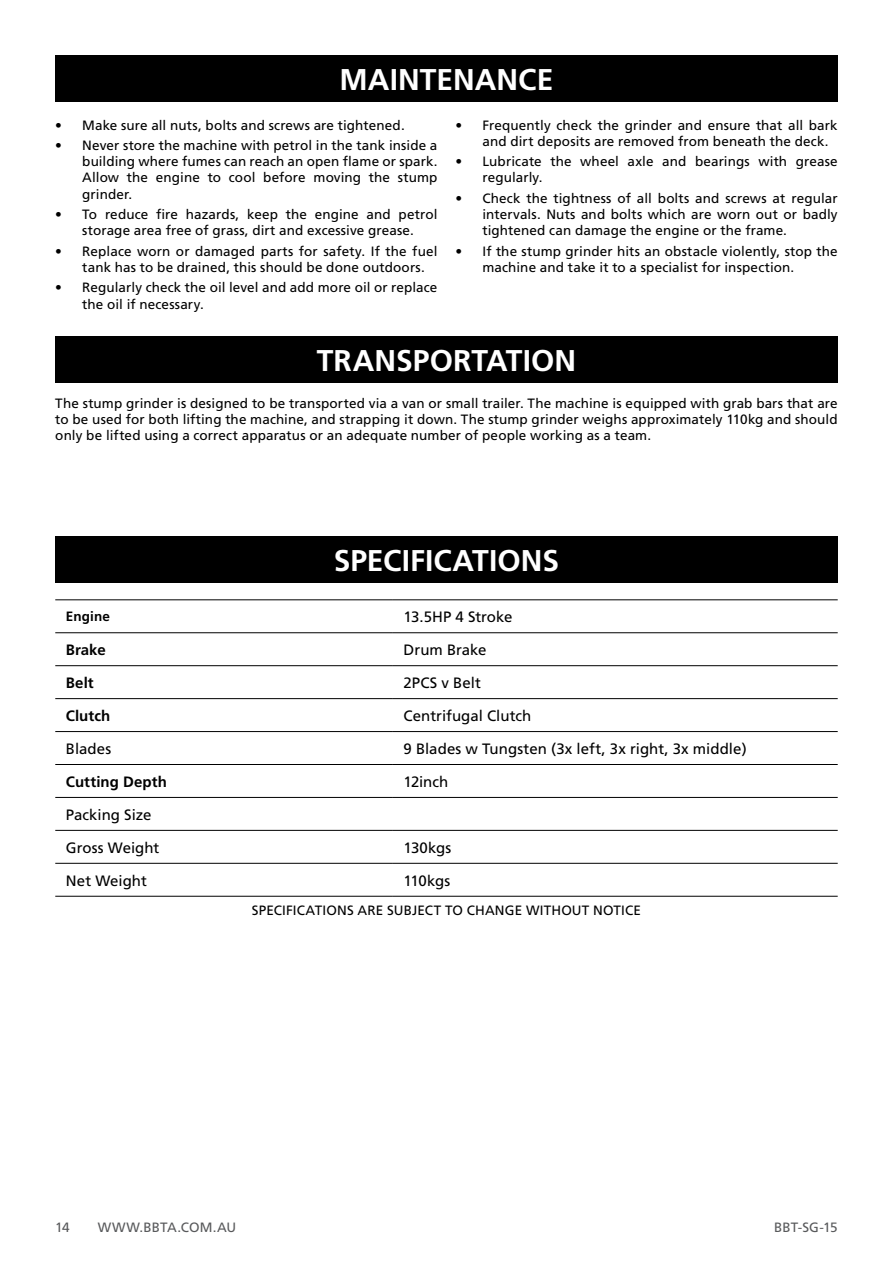
<style>
.page{position:relative;width:893px;height:1263px;background:#fff}
.page>*{position:absolute;margin:0;border:0;box-sizing:border-box;transform-origin:0 0}
.t1{font:700 30px "Frutiger";color:#fff}
.t2{font:15px/33px "Frutiger";color:#000}
.t3{font:700 15px "Frutiger";letter-spacing:.005em;color:#000}
.t4{font:13.5px/16.2px "Frutiger";letter-spacing:.01em;color:#000}
.t5{font:13.5px "Frutiger";letter-spacing:.005em;color:#58595b}
.t6{font:700 13.5px "Frutiger";letter-spacing:.005em;color:#000}
</style>
<div class="page">
<div style="left:55px;top:55px;width:783px;height:47px;background:#000"></div>
<div style="left:55px;top:336px;width:783px;height:47px;background:#000"></div>
<div style="left:55px;top:536px;width:783px;height:47px;background:#000"></div>
<hr style="left:55px;top:599px;width:338px;height:1px;background:#000">
<hr style="left:393px;top:599px;width:445px;height:1px;background:#000">
<hr style="left:55px;top:632px;width:338px;height:1px;background:#000">
<hr style="left:393px;top:632px;width:445px;height:1px;background:#000">
<hr style="left:55px;top:665px;width:338px;height:1px;background:#000">
<hr style="left:393px;top:665px;width:445px;height:1px;background:#000">
<hr style="left:55px;top:698px;width:338px;height:1px;background:#000">
<hr style="left:393px;top:698px;width:445px;height:1px;background:#000">
<hr style="left:55px;top:731px;width:338px;height:1px;background:#000">
<hr style="left:393px;top:731px;width:445px;height:1px;background:#000">
<hr style="left:55px;top:764px;width:338px;height:1px;background:#000">
<hr style="left:393px;top:764px;width:445px;height:1px;background:#000">
<hr style="left:55px;top:797px;width:338px;height:1px;background:#000">
<hr style="left:393px;top:797px;width:445px;height:1px;background:#000">
<hr style="left:55px;top:830px;width:338px;height:1px;background:#000">
<hr style="left:393px;top:830px;width:445px;height:1px;background:#000">
<hr style="left:55px;top:863px;width:338px;height:1px;background:#000">
<hr style="left:393px;top:863px;width:445px;height:1px;background:#000">
<hr style="left:55px;top:896px;width:338px;height:1px;background:#000">
<hr style="left:393px;top:896px;width:445px;height:1px;background:#000">
<h1 class="t1" style="left:340px;top:62px;width:215px">MAINTENANCE</h1>
<p class="t4" style="left:55px;top:117px;width:351px">• Make sure all nuts, bolts and screws are tightened.</p>
<p class="t4" style="left:82px;top:137px;width:357px;text-align:justify;text-indent:-27px">• Never store the machine with petrol in the tank inside a building where fumes can reach an open flame or spark.<br>Allow the engine to cool before moving the stump grinder.</p>
<p class="t4" style="left:55px;top:206px;width:384px;text-align:center">• To reduce fire hazards, keep the engine and petrol storage area free of grass, dirt and excessive grease.</p>
<p class="t4" style="left:82px;top:243px;width:357px;text-indent:-27px">• Replace worn or damaged parts for safety. If the fuel tank has to be drained, this should be done outdoors.</p>
<p class="t4" style="left:82px;top:279px;width:357px;text-indent:-27px">• Regularly check the oil level and add more oil or replace the oil if necessary.</p>
<p class="t4" style="left:482px;top:117px;width:357px;text-indent:-27px">• Frequently check the grinder and ensure that all bark and dirt deposits are removed from beneath the deck.</p>
<p class="t4" style="left:482px;top:153px;width:357px;text-indent:-27px">• Lubricate the wheel axle and bearings with grease regularly.</p>
<p class="t4" style="left:482px;top:190px;width:357px;text-align:justify;text-indent:-27px">• Check the tightness of all bolts and screws at regular intervals. Nuts and bolts which are worn out or badly tightened can damage the engine or the frame.</p>
<p class="t4" style="left:482px;top:243px;width:357px;text-indent:-27px">• If the stump grinder hits an obstacle violently, stop the machine and take it to a specialist for inspection.</p>
<h1 class="t1" style="left:317px;top:343px;width:261px">TRANSPORTATION</h1>
<p class="t4" style="left:55px;top:395px;width:784px;text-align:justify">The stump grinder is designed to be transported via a van or small trailer. The machine is equipped with grab bars that are to be used for both lifting the machine, and strapping it down. The stump grinder weighs approximately 110kg and should only be lifted using a correct apparatus or an adequate number of people working as a team.</p>
<h1 class="t1" style="left:334px;top:543px;width:227px">SPECIFICATIONS</h1>
<p class="t6" style="left:66px;top:608px;width:46px">Engine</p>
<p class="t2" style="left:404px;top:600px;width:110px">13.5HP 4 Stroke</p>
<p class="t3" style="left:66px;top:641px;width:41px">Brake</p>
<p class="t2" style="left:404px;top:633px;width:85px">Drum Brake</p>
<p class="t3" style="left:66px;top:674px;width:29px">Belt</p>
<p class="t2" style="left:404px;top:666px;width:79px">2PCS v Belt</p>
<p class="t3" style="left:66px;top:707px;width:46px">Clutch</p>
<p class="t2" style="left:404px;top:699px;width:129px">Centrifugal Clutch</p>
<p class="t2" style="left:66px;top:732px;width:47px">Blades</p>
<p class="t2" style="left:404px;top:732px;width:345px">9 Blades w Tungsten (3x left, 3x right, 3x middle)</p>
<p class="t3" style="left:66px;top:773px;width:103px">Cutting Depth</p>
<p class="t2" style="left:404px;top:765px;width:46px">12inch</p>
<p class="t2" style="left:66px;top:798px;width:95px">Packing Size<br>Gross Weight</p>
<p class="t2" style="left:404px;top:831px;width:49px">130kgs</p>
<p class="t2" style="left:66px;top:864px;width:83px">Net Weight</p>
<p class="t2" style="left:404px;top:864px;width:48px">110kgs</p>
<p class="t4" style="left:252px;top:902px;width:391px">SPECIFICATIONS ARE SUBJECT TO CHANGE WITHOUT NOTICE</p>
<p class="t5" style="left:55px;top:1219px;width:16px">14</p>
<p class="t5" style="left:98px;top:1219px;width:140px">WWW.BBTA.COM.AU</p>
<p class="t5" style="left:774px;top:1219px;width:65px">BBT-SG-15</p>
</div>
